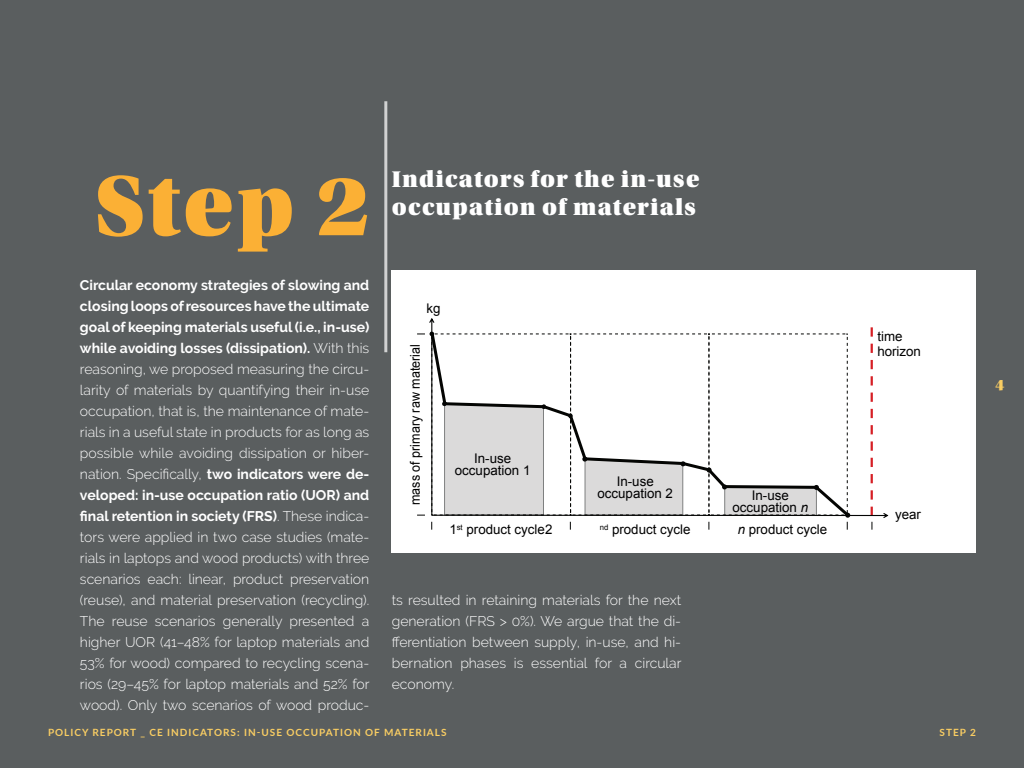
<style>
.page{position:relative;width:1024px;height:768px;background:#5a5e5f}
.page>*{position:absolute;margin:0;border:0;box-sizing:border-box;transform-origin:0 0}
.t1{font:90px "Utopia Std Black Headline";color:#fbb035}
.t2{font:24px/28px "Utopia Std Black Headline";letter-spacing:.05em;color:#fff}
.t3{font:16px "Utopia Std Black Headline";color:#face63}
.t4{font:300 14px/21px "Raleway";color:#fff;text-align:justify}
.t5{font:13.3px/12px "Arial";color:#000001;text-align:center}
.t6{font:13.3px "Arial";color:#000001;scale:.94 1}
.t7{font:700 10px "Lato";letter-spacing:.1em;color:#face63}
.s1{font-weight:700}
.s2{font-style:italic}
</style>
<div class="page">
<div style="left:392px;top:270px;width:584px;height:283px;background:#fff"></div>
<svg style="left:417px;top:318px;width:471px;height:212px"></svg>
<hr style="left:384px;top:101px;width:3px;height:251px;background:#d1d2d2">
<h1 class="t1" style="left:96px;top:159px;width:275px">Step 2</h1>
<h2 class="t2" style="left:392px;top:166px;width:309px">Indicators for the in-use occupation of materials</h2>
<p class="t4" style="left:80px;top:275px;width:291px"><span class="s1">Circular economy strategies of slowing and closing loops of resources have the ultimate goal of keeping materials useful (i.e., in-use) while avoiding losses (dissipation).</span> With this reasoning, we proposed measuring the circu&shy;larity of materials by quantifying their in-use occupation, that is, the maintenance of mate&shy;rials in a useful state in products for as long as possible while avoiding dissipation or hiber&shy;nation. Specifically, <span class="s1">two indicators were de&shy;veloped: in-use occupation ratio (UOR) and final retention in society (FRS)</span>. These indica&shy;tors were applied in two case studies (mate&shy;rials in laptops and wood products) with three scenarios each: linear, product preservation (reuse), and material preservation (recycling).<br>The reuse scenarios generally presented a higher UOR (41–48% for laptop materials and 53% for wood) compared to recycling scena&shy;rios (29–45% for laptop materials and 52% for wood). Only two scenarios of wood produc-</p>
<p class="t5" style="left:427px;top:302px;width:16px">kg</p>
<p class="t6" style="left:406px;top:505px;width:173px;rotate:-90deg">mass of primary raw material</p>
<p class="t5" style="left:455px;top:453px;width:77px">In-use occupation 1</p>
<p class="t5" style="left:597px;top:476px;width:77px">In-use occupation 2</p>
<p class="t5" style="left:733px;top:489px;width:77px">In-use occupation <span class="s2">n</span></p>
<p class="t5" style="left:449px;top:524px;width:105px">1<sup>st</sup> product cycle2</p>
<p class="t5" style="left:600px;top:524px;width:92px"><sup>nd</sup> product cycle</p>
<p class="t5" style="left:738px;top:524px;width:91px"><span class="s2">n</span> product cycle</p>
<p class="t4" style="left:392px;top:590px;width:291px">ts resulted in retaining materials for the next generation (FRS &gt; 0%). We argue that the di&shy;fferentiation between supply, in-use, and hi&shy;bernation phases is essential for a circular economy.</p>
<p class="t5" style="left:877px;top:328px;width:45px;line-height:16px;text-align:left">time horizon</p>
<p class="t5" style="left:895px;top:509px;width:27px">year</p>
<p class="t7" style="left:48px;top:725px;width:400px">POLICY REPORT _ CE INDICATORS: IN-USE OCCUPATION OF MATERIALS</p>
<p class="t7" style="left:940px;top:725px;width:38px">Step 2</p>
<p class="t3" style="left:995px;top:376px;width:11px">4</p>
</div>
